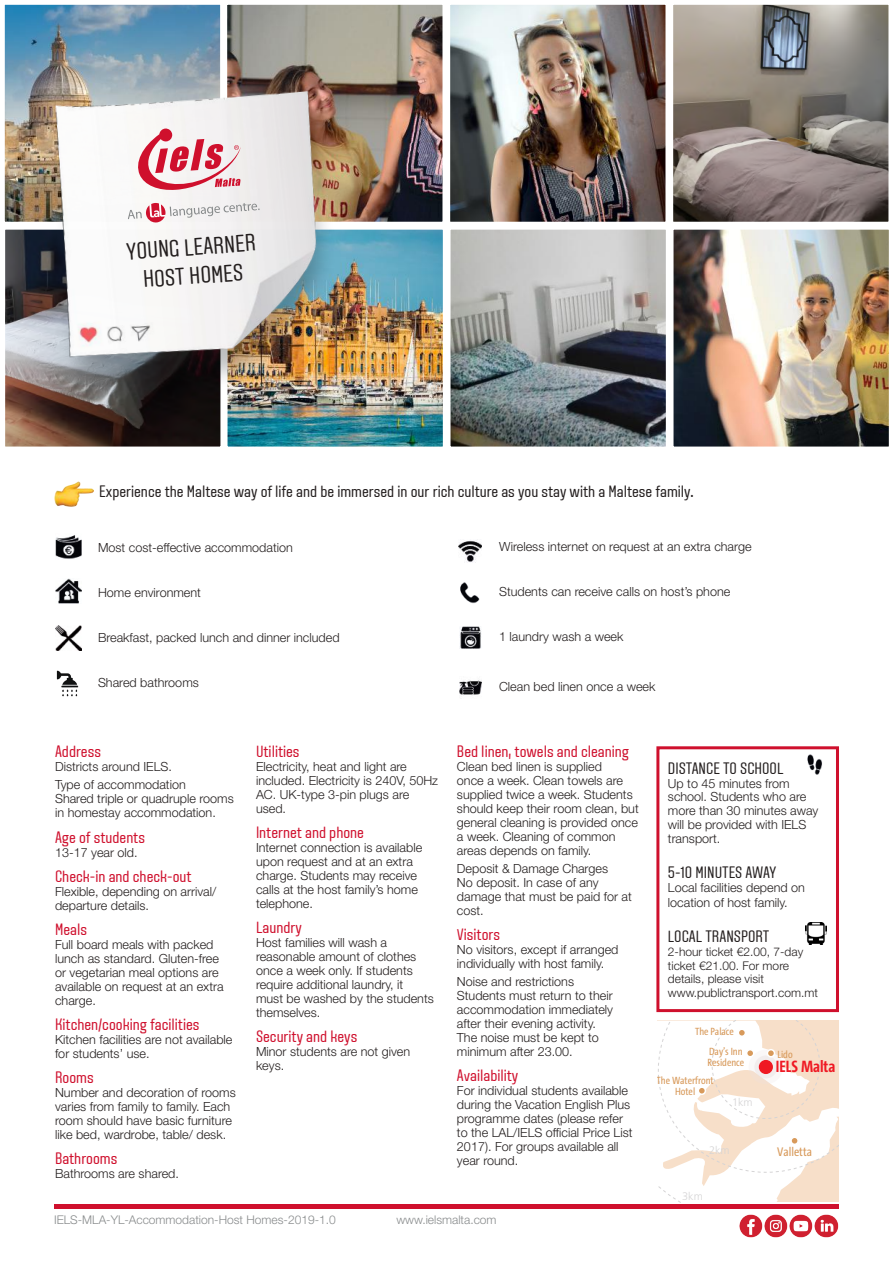
<style>
.page{position:relative;width:893px;height:1263px;background:#fff}
.page>*{position:absolute;margin:0;border:0;box-sizing:border-box;transform-origin:0 0}
.t1{font:24px/28.8px "Aveny T";color:#241f1f;text-align:center}
.t2{font:700 16.65px "The Sans Cd LF7";letter-spacing:-.005em;color:#ef1923}
.t3{font:16.5px "Aveny T";color:#cf102d}
.t4{font:16.5px "Aveny T";color:#241f1f}
.t5{font:12.75px "The Sans Cd LF5 Plain";color:#d89a5b}
.t6{font:300 12.6px/14px "Helvetica Neue LT Std";color:#241f1f}
.t7{font:300 12px/14px "Helvetica Neue LT Std";color:#241f1f}
.t8{font:300 12px "Helvetica Neue LT Std";color:#888b8c}
.t9{font:300 10.95px "Frutiger LT Pro";color:#d5d4d5}
.t10{font:10.65px/10.9px "The Sans Cd LF5 Plain";color:#d89a5b;text-align:center}
</style>
<div class="page">
<img style="left:807px;top:754px;width:15px;height:21px">
<img style="left:54px;top:481px;width:39px;height:26px">
<div style="left:656px;top:746px;width:183px;height:266px;border:3px solid #cf102d"></div>
<div style="left:54px;top:1204px;width:785px;height:5px;background:#cf102d"></div>
<img style="left:739px;top:1214px;width:100px;height:24px">
<img style="left:459px;top:541px;width:22px;height:21px">
<img style="left:459px;top:680px;width:22px;height:15px">
<img style="left:460px;top:626px;width:21px;height:22px">
<img style="left:56px;top:671px;width:23px;height:25px">
<img style="left:56px;top:535px;width:25px;height:24px">
<img style="left:460px;top:582px;width:20px;height:22px">
<img style="left:805px;top:923px;width:21px;height:22px">
<img style="left:5px;top:5px;width:215px;height:216px">
<div style="left:0;top:0;width:225px;height:226px;border:4px solid #fff"></div>
<img style="left:6px;top:230px;width:214px;height:216px">
<div style="left:1px;top:225px;width:224px;height:226px;border:4px solid #fff"></div>
<img style="left:451px;top:5px;width:214px;height:216px">
<div style="left:446px;top:0;width:224px;height:226px;border:4px solid #fff"></div>
<img style="left:451px;top:230px;width:214px;height:216px">
<div style="left:446px;top:225px;width:224px;height:226px;border:4px solid #fff"></div>
<img style="left:228px;top:5px;width:214px;height:216px">
<div style="left:223px;top:0;width:224px;height:226px;border:4px solid #fff"></div>
<img style="left:228px;top:230px;width:214px;height:216px">
<div style="left:223px;top:225px;width:224px;height:226px;border:4px solid #fff"></div>
<img style="left:674px;top:5px;width:214px;height:216px">
<div style="left:669px;top:0;width:224px;height:226px;border:4px solid #fff"></div>
<img style="left:674px;top:230px;width:214px;height:216px">
<div style="left:669px;top:225px;width:224px;height:226px;border:4px solid #fff"></div>
<svg style="left:657px;top:1020px;width:182px;height:182px"></svg>
<svg style="left:749px;top:1050px;width:34px;height:34px"></svg>
<svg style="left:754px;top:1055px;width:23px;height:23px"></svg>
<div style="left:759px;top:1060px;width:14px;height:14px;background:#ef1923;border-radius:50%"></div>
<div style="left:747px;top:1050px;width:7px;height:7px;background:#d89a5b;border-radius:50%"></div>
<div style="left:746px;top:1049px;width:8px;height:8px;border:2px solid #fff;border-radius:50%"></div>
<div style="left:698px;top:1087px;width:7px;height:7px;background:#d89a5b;border-radius:50%"></div>
<div style="left:697px;top:1086px;width:9px;height:9px;border:2px solid #fff;border-radius:50%"></div>
<div style="left:738px;top:1029px;width:7px;height:7px;background:#d89a5b;border-radius:50%"></div>
<div style="left:738px;top:1028px;width:8px;height:9px;border:2px solid #fff;border-radius:50%"></div>
<div style="left:791px;top:1137px;width:7px;height:7px;background:#d89a5b;border-radius:50%"></div>
<div style="left:790px;top:1136px;width:9px;height:9px;border:2px solid #fff;border-radius:50%"></div>
<div style="left:767px;top:1050px;width:7px;height:7px;background:#d89a5b;border-radius:50%"></div>
<div style="left:767px;top:1049px;width:8px;height:8px;border:2px solid #fff;border-radius:50%"></div>
<img style="left:7px;top:44px;width:376px;height:388px">
<svg style="left:134px;top:128px;width:107px;height:63px"></svg>
<svg style="left:128px;top:203px;width:132px;height:20px"></svg>
<img style="left:56px;top:625px;width:25px;height:25px">
<img style="left:56px;top:578px;width:25px;height:26px">
<h1 class="t1" style="left:126px;top:238px;width:131px;rotate:-4deg">YOUNG LEARNER<br>HOST HOMES</h1>
<h3 class="t4" style="left:99px;top:482px;width:596px">Experience the Maltese way of life and be immersed in our rich culture as you stay with a Maltese family.</h3>
<p class="t6" style="left:98px;top:540px;width:196px">Most cost-effective accommodation</p>
<p class="t6" style="left:98px;top:585px;width:104px">Home environment</p>
<p class="t6" style="left:98px;top:630px;width:243px">Breakfast, packed lunch and dinner included</p>
<p class="t6" style="left:98px;top:675px;width:102px">Shared bathrooms</p>
<p class="t6" style="left:499px;top:539px;width:254px">Wireless internet on request at an extra charge</p>
<p class="t6" style="left:499px;top:584px;width:233px">Students can receive calls on host’s phone</p>
<p class="t6" style="left:499px;top:629px;width:126px">1 laundry wash a week</p>
<p class="t6" style="left:499px;top:679px;width:158px">Clean bed linen once a week</p>
<h3 class="t3" style="left:55px;top:742px;width:47px">Address</h3>
<p class="t6" style="left:55px;top:757px;width:132px;line-height:18.1px">Districts around IELS.<br>Type of accommodation</p>
<p class="t6" style="left:55px;top:792px;width:180px">Shared triple or quadruple rooms in homestay accommodation.</p>
<h3 class="t3" style="left:55px;top:828px;width:91px">Age of students</h3>
<p class="t6" style="left:55px;top:845px;width:84px">13-17 year old.</p>
<h3 class="t3" style="left:55px;top:867px;width:138px">Check-in and check-out</h3>
<p class="t6" style="left:55px;top:884px;width:163px">Flexible, depending on arrival/ departure details.</p>
<h3 class="t3" style="left:55px;top:920px;width:34px">Meals</h3>
<p class="t6" style="left:55px;top:937px;width:170px">Full board meals with packed lunch as standard. Gluten-free or vegetarian meal options are available on request at an extra charge.</p>
<h3 class="t3" style="left:55px;top:1015px;width:146px">Kitchen/cooking facilities</h3>
<p class="t6" style="left:55px;top:1032px;width:179px">Kitchen facilities are not available for students’ use.</p>
<h3 class="t3" style="left:55px;top:1068px;width:40px">Rooms</h3>
<p class="t6" style="left:55px;top:1085px;width:182px">Number and decoration of rooms varies from family to family. Each room should have basic furniture like bed, wardrobe, table/ desk.</p>
<h3 class="t3" style="left:55px;top:1149px;width:64px">Bathrooms</h3>
<p class="t6" style="left:55px;top:1166px;width:125px">Bathrooms are shared.</p>
<h3 class="t3" style="left:256px;top:742px;width:45px">Utilities</h3>
<p class="t6" style="left:256px;top:759px;width:184px">Electricity, heat and light are included. Electricity is 240V, 50Hz<br>AC. UK-type 3-pin plugs are used.</p>
<h3 class="t3" style="left:256px;top:823px;width:110px">Internet and phone</h3>
<p class="t6" style="left:256px;top:840px;width:168px">Internet connection is available upon request and at an extra charge. Students may receive calls at the host family’s home telephone.</p>
<h3 class="t3" style="left:256px;top:918px;width:47px">Laundry</h3>
<p class="t6" style="left:256px;top:935px;width:179px">Host families will wash a reasonable amount of clothes once a week only. If students require additional laundry, it<br>must be washed by the students themselves.</p>
<h3 class="t3" style="left:256px;top:1027px;width:103px">Security and keys</h3>
<p class="t6" style="left:256px;top:1044px;width:156px">Minor students are not given keys.</p>
<h3 class="t3" style="left:457px;top:742px;width:174px">Bed linen, towels and cleaning</h3>
<p class="t6" style="left:457px;top:759px;width:183px">Clean bed linen is supplied<br>once a week. Clean towels are supplied twice a week. Students should keep their room clean, but general cleaning is provided once a week. Cleaning of common areas depends on family.</p>
<p class="t6" style="left:457px;top:861px;width:176px">Deposit &amp; Damage Charges<br>No deposit. In case of any damage that must be paid for at cost.</p>
<h3 class="t3" style="left:457px;top:925px;width:45px">Visitors</h3>
<p class="t6" style="left:457px;top:942px;width:163px">No visitors, except if arranged individually with host family.</p>
<p class="t6" style="left:457px;top:975px;width:158px">Noise and restrictions<br>Students must return to their accommodation immediately after their evening activity.<br>The noise must be kept to minimum after 23.00.</p>
<h3 class="t3" style="left:457px;top:1066px;width:63px">Availability</h3>
<p class="t6" style="left:457px;top:1083px;width:177px">For individual students available during the Vacation English Plus programme dates (please refer to the LAL/IELS official Price List<br>2017). For groups available all year round.</p>
<h3 class="t4" style="left:668px;top:759px;width:117px">DISTANCE TO SCHOOL</h3>
<p class="t6" style="left:668px;top:776px;width:152px">Up to 45 minutes from school. Students who are more than 30 minutes away will be provided with IELS transport.</p>
<h3 class="t4" style="left:668px;top:863px;width:110px">5-10 MINUTES AWAY</h3>
<p class="t6" style="left:668px;top:880px;width:138px;line-height:14.4px">Local facilities depend on location of host family.</p>
<h3 class="t4" style="left:668px;top:927px;width:103px">LOCAL TRANSPORT</h3>
<p class="t7" style="left:668px;top:944px;width:152px">2-hour ticket €2.00, 7-day ticket €21.00. For more details, please visit www.publictransport.com.mt</p>
<p class="t10" style="left:695px;top:1026px;width:40px">The Palace</p>
<p class="t10" style="left:707px;top:1045px;width:38px;text-align:left">Day’s Inn<br>Residence</p>
<p class="t10" style="left:657px;top:1075px;width:59px">The Waterfront<br>Hotel</p>
<p class="t9" style="left:732px;top:1096px;width:22px">1km</p>
<p class="t9" style="left:709px;top:1143px;width:22px">2km</p>
<p class="t9" style="left:682px;top:1189px;width:22px">3km</p>
<p class="t10" style="left:777px;top:1048px;width:17px">Lido</p>
<h2 class="t2" style="left:776px;top:1055px;width:61px">IELS Malta</h2>
<p class="t5" style="left:777px;top:1143px;width:36px">Valletta</p>
<p class="t8" style="left:54px;top:1212px;width:283px">IELS-MLA-YL-Accommodation-Host Homes-2019-1.0</p>
<p class="t8" style="left:396px;top:1213px;width:102px">www.ielsmalta.com</p>
</div>
